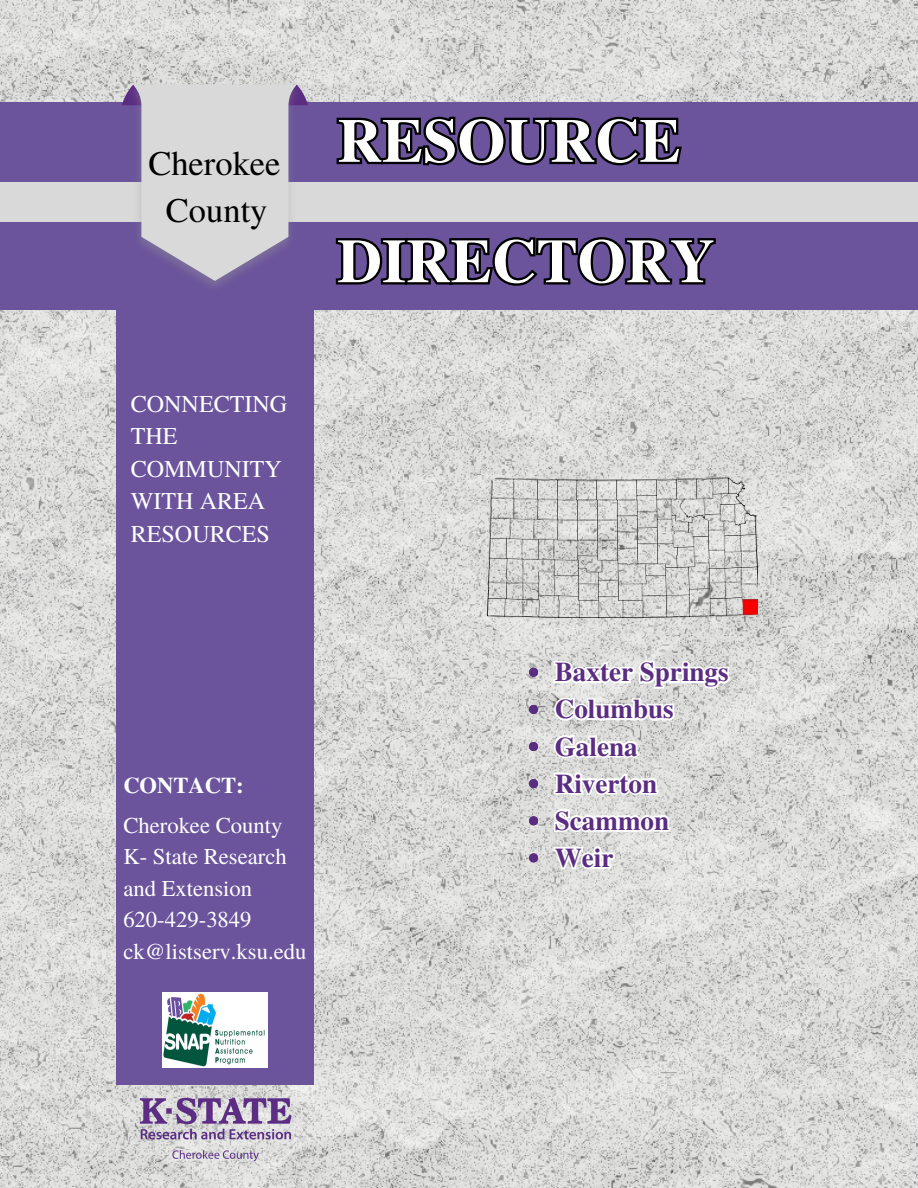
<style>
.page{position:relative;width:918px;height:1188px;background:#fff}
.page>*{position:absolute;margin:0;border:0;box-sizing:border-box;transform-origin:0 0}
.t1{font:700 61.8px/120.3px "Te X Gyre Termes";color:#fff}
.t2{font:34.5px "Te X Gyre Termes";color:#000}
.t3{font:700 27.15px "Te X Gyre Termes";color:#5b2d82}
.t4{font:24px/32.7px "Te X Gyre Termes";color:#fff}
.t5{font:22.65px/31.5px "Te X Gyre Termes";color:#fff}
.t6{font:700 22.5px "Te X Gyre Termes";color:#fff}
</style>
<div class="page">
<img style="left:0;top:0;width:918px;height:1188px">
<div style="left:0;top:102px;width:918px;height:207px;background:#6b549c"></div>
<div style="left:116px;top:218px;width:198px;height:867px;background:#6b549c"></div>
<div style="left:0;top:182px;width:918px;height:40px;background:#d9d9d9"></div>
<img style="left:111px;top:68px;width:208px;height:218px">
<svg style="left:122px;top:84px;width:186px;height:197px"></svg>
<img style="left:162px;top:992px;width:106px;height:63px">
<img style="left:116px;top:1055px;width:198px;height:133px">
<img style="left:488px;top:475px;width:270px;height:144px">
<svg style="left:336px;top:116px;width:346px;height:50px"></svg>
<svg style="left:335px;top:237px;width:381px;height:49px"></svg>
<svg style="left:551px;top:658px;width:182px;height:66px"></svg>
<svg style="left:552px;top:732px;width:91px;height:29px"></svg>
<svg style="left:552px;top:769px;width:109px;height:29px"></svg>
<svg style="left:552px;top:806px;width:121px;height:29px"></svg>
<svg style="left:551px;top:843px;width:67px;height:30px"></svg>
<svg style="left:529px;top:668px;width:9px;height:9px"></svg>
<svg style="left:529px;top:705px;width:9px;height:9px"></svg>
<svg style="left:529px;top:742px;width:9px;height:9px"></svg>
<svg style="left:529px;top:779px;width:9px;height:9px"></svg>
<svg style="left:529px;top:816px;width:9px;height:9px"></svg>
<svg style="left:529px;top:853px;width:9px;height:9px"></svg>
<p class="t2" style="left:148px;top:139px;width:134px">Cherokee</p>
<p class="t2" style="left:166px;top:186px;width:103px">County</p>
<p class="t4" style="left:131px;top:386px;width:158px">CONNECTING<br>THE<br>COMMUNITY<br>WITH AREA<br>RESOURCES</p>
<p class="t1" style="left:337px;top:78px;width:379px">RESOURCE<br>DIRECTORY</p>
<p class="t6" style="left:123px;top:767px;width:122px">CONTACT:</p>
<p class="t5" style="left:123px;top:808px;width:161px">Cherokee County</p>
<p class="t5" style="left:123px;top:840px;width:165px">K- State Research and Extension</p>
<p class="t5" style="left:123px;top:903px;width:130px">620-429-3849</p>
<p class="t5" style="left:123px;top:934px;width:185px">ck@listserv.ksu.edu</p>
<p class="t3" style="left:555px;top:651px;width:175px">Baxter Springs</p>
<p class="t3" style="left:555px;top:688px;width:120px">Columbus</p>
<p class="t3" style="left:555px;top:725px;width:84px">Galena</p>
<p class="t3" style="left:555px;top:762px;width:104px">Riverton</p>
<p class="t3" style="left:555px;top:799px;width:116px">Scammon</p>
<p class="t3" style="left:555px;top:837px;width:60px">Weir</p>
</div>
